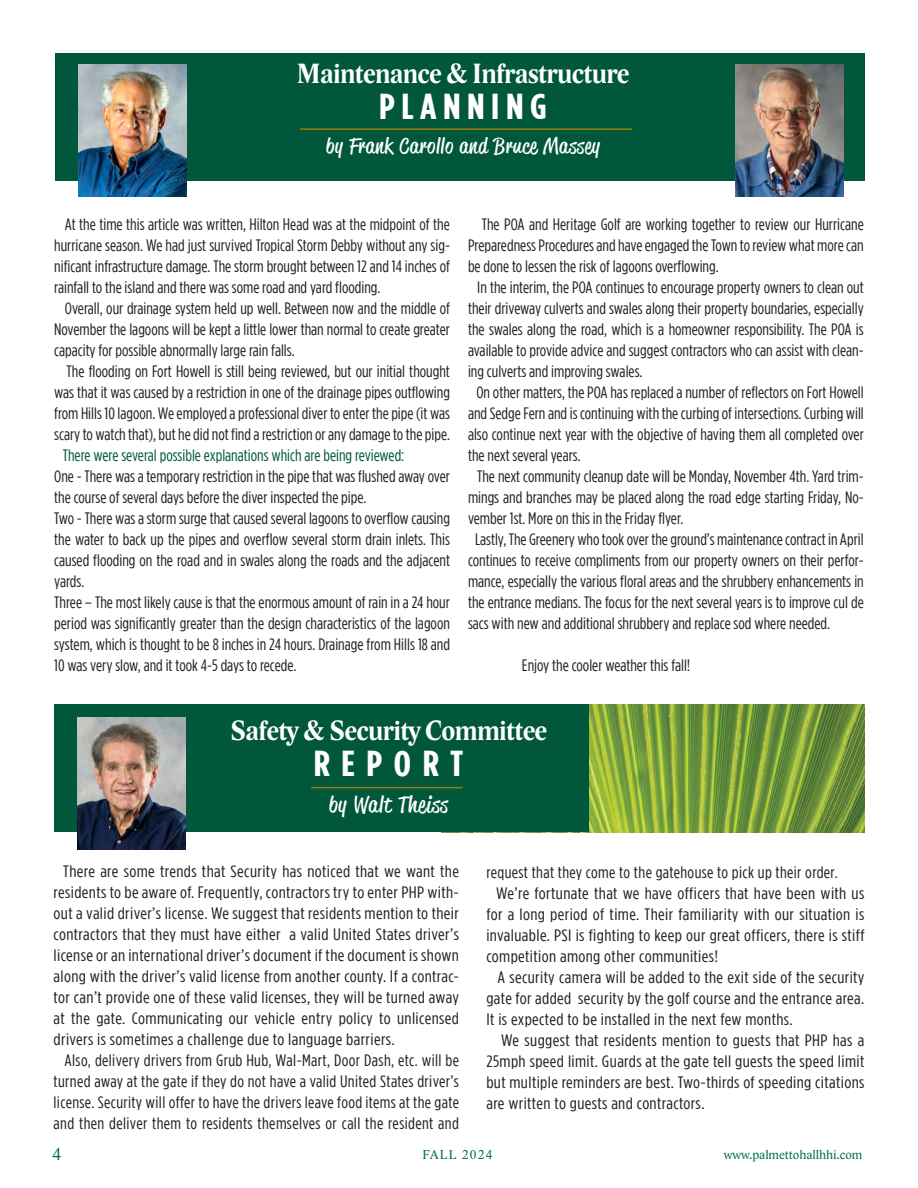
<style>
.page{position:relative;width:918px;height:1188px;background:#fff}
.page>*{position:absolute;margin:0;border:0;box-sizing:border-box;transform-origin:0 0}
.t1{font:700 36px "Gotham Condensed";letter-spacing:.16em;color:#fff;scale:1.14 1}
.t2{font:700 28.5px "Lido STF";letter-spacing:-.02em;color:#fff;scale:.95 1}
.t3{font:22.5px "Reklame Script Regular DEMO";letter-spacing:.03em;color:#fff;scale:1.15 1}
.t4{font:21.45px "Reklame Script Regular DEMO";letter-spacing:.03em;color:#fff;scale:1.15 1}
.t5{font:17.55px "Lido STF";color:#006e51}
.t6{font:16.5px/21px "Gotham Condensed";color:#231f20;text-align:justify;scale:1.06 1}
.t7{font:16.5px/21px "Gotham Condensed";color:#231f20;text-align:justify;scale:1.15 1}
.t8{font:16.5px/21px "Gotham Condensed";color:#231f20;text-align:justify;scale:1.1 1}
.t9{font:16.5px "Gotham Condensed";color:#00573c;scale:1.06 1}
.t10{font:16.5px "Gotham Condensed";letter-spacing:.02em;color:#231f20;scale:1.1 1}
.t11{font:13.05px "Lido STF";color:#006e51}
.t12{font:13.05px "Lido STF";letter-spacing:.1em;color:#006e51}
</style>
<div class="page">
<img style="left:588px;top:704px;width:276px;height:128px">
<div style="left:54px;top:704px;width:534px;height:128px;background:#00573c"></div>
<hr style="left:311px;top:787px;width:151px;height:1px;background:#968000">
<img style="left:77px;top:718px;width:108px;height:132px">
<div style="left:55px;top:54px;width:809px;height:127px;background:#00573c"></div>
<hr style="left:300px;top:128px;width:332px;height:2px;background:#968000">
<img style="left:78px;top:64px;width:108px;height:132px">
<img style="left:735px;top:64px;width:108px;height:132px">
<p class="t2" style="left:296px;top:57px;width:352px">Maintenance &amp; Infrastructure</p>
<p class="t1" style="left:379px;top:86px;width:149px">PLANNING</p>
<p class="t4" style="left:326px;top:137px;width:239px">by Frank Carollo and Bruce Massey</p>
<p class="t6" style="left:54px;top:213px;width:375px;text-indent:11px">At the time this article was written, Hilton Head was at the midpoint of the hurricane season. We had just survived Tropical Storm Debby without any sig&shy;nificant infrastructure damage. The storm brought between 12 and 14 inches of rainfall to the island and there was some road and yard flooding.</p>
<p class="t6" style="left:54px;top:297px;width:375px;text-indent:11px">Overall, our drainage system held up well. Between now and the middle of November the lagoons will be kept a little lower than normal to create greater capacity for possible abnormally large rain falls.</p>
<p class="t6" style="left:54px;top:360px;width:375px;text-indent:12px">The flooding on Fort Howell is still being reviewed, but our initial thought was that it was caused by a restriction in one of the drainage pipes outflowing from Hills 10 lagoon. We employed a professional diver to enter the pipe (it was scary to watch that), but he did not find a restriction or any damage to the pipe.</p>
<p class="t9" style="left:63px;top:446px;width:324px">There were several possible explanations which are being reviewed:</p>
<p class="t6" style="left:54px;top:465px;width:375px">One - There was a temporary restriction in the pipe that was flushed away over the course of several days before the diver inspected the pipe.</p>
<p class="t6" style="left:54px;top:507px;width:375px">Two - There was a storm surge that caused several lagoons to overflow causing the water to back up the pipes and overflow several storm drain inlets. This caused flooding on the road and in swales along the roads and the adjacent yards.</p>
<p class="t6" style="left:54px;top:591px;width:375px">Three – The most likely cause is that the enormous amount of rain in a 24 hour period was significantly greater than the design characteristics of the lagoon system, which is thought to be 8 inches in 24 hours. Drainage from Hills 18 and 10 was very slow, and it took 4-5 days to recede.</p>
<p class="t6" style="left:468px;top:213px;width:375px;text-indent:14px">The POA and Heritage Golf are working together to review our Hurricane Preparedness Procedures and have engaged the Town to review what more can be done to lessen the risk of lagoons overflowing.</p>
<p class="t6" style="left:468px;top:276px;width:375px;text-indent:9px">In the interim, the POA continues to encourage property owners to clean out their driveway culverts and swales along their property boundaries, especially the swales along the road, which is a homeowner responsibility. The POA is available to provide advice and suggest contractors who can assist with clean&shy;ing culverts and improving swales.</p>
<p class="t6" style="left:468px;top:381px;width:375px;text-indent:8px">On other matters, the POA has replaced a number of reflectors on Fort Howell and Sedge Fern and is continuing with the curbing of intersections. Curbing will also continue next year with the objective of having them all completed over the next several years.</p>
<p class="t6" style="left:468px;top:465px;width:375px;text-indent:9px">The next community cleanup date will be Monday, November 4th. Yard trim&shy;mings and branches may be placed along the road edge starting Friday, No&shy;vember 1st. More on this in the Friday flyer.</p>
<p class="t6" style="left:468px;top:528px;width:375px;text-indent:7px">Lastly, The Greenery who took over the ground’s maintenance contract in April continues to receive compliments from our property owners on their perfor&shy;mance, especially the various floral areas and the shrubbery enhancements in the entrance medians. The focus for the next several years is to improve cul de sacs with new and additional shrubbery and replace sod where needed.</p>
<p class="t6" style="left:522px;top:654px;width:160px">Enjoy the cooler weather this fall!</p>
<p class="t2" style="left:230px;top:714px;width:335px">Safety &amp; Security Committee</p>
<p class="t1" style="left:314px;top:744px;width:133px">REPORT</p>
<p class="t3" style="left:329px;top:795px;width:105px">by Walt Theiss</p>
<p class="t7" style="left:54px;top:860px;width:354px;text-indent:10px">There are some trends that Security has noticed that we want the residents to be aware of. Frequently, contractors try to enter PHP with&shy;out a valid driver’s license. We suggest that residents mention to their contractors that they must have either a valid United States driver’s license or an international driver’s document if the document is shown along with the driver’s valid license from another county. If a contrac&shy;tor can’t provide one of these valid licenses, they will be turned away at the gate. Communicating our vehicle entry policy to unlicensed drivers is sometimes a challenge due to language barriers.</p>
<p class="t8" style="left:54px;top:1049px;width:370px;text-indent:11px">Also, delivery drivers from Grub Hub, Wal-Mart, Door Dash, etc. will be turned away at the gate if they do not have a valid United States driver’s license. Security will offer to have the drivers leave food items at the gate and then deliver them to residents themselves or call the resident and</p>
<p class="t10" style="left:486px;top:863px;width:321px">request that they come to the gatehouse to pick up their order.</p>
<p class="t7" style="left:486px;top:882px;width:330px;text-indent:10px">We’re fortunate that we have officers that have been with us for a long period of time. Their familiarity with our situation is invaluable. PSI is fighting to keep our great officers, there is stiff competition among other communities!</p>
<p class="t7" style="left:486px;top:966px;width:330px;text-indent:11px">A security camera will be added to the exit side of the security gate for added security by the golf course and the entrance area.<br>It is expected to be installed in the next few months.</p>
<p class="t7" style="left:486px;top:1029px;width:330px;text-indent:15px">We suggest that residents mention to guests that PHP has a 25mph speed limit. Guards at the gate tell guests the speed limit but multiple reminders are best. Two-thirds of speeding citations are written to guests and contractors.</p>
<p class="t5" style="left:52px;top:1144px;width:10px">4</p>
<p class="t12" style="left:422px;top:1147px;width:72px">FALL 2024</p>
<p class="t11" style="left:724px;top:1147px;width:140px">www.palmettohallhhi.com</p>
</div>
